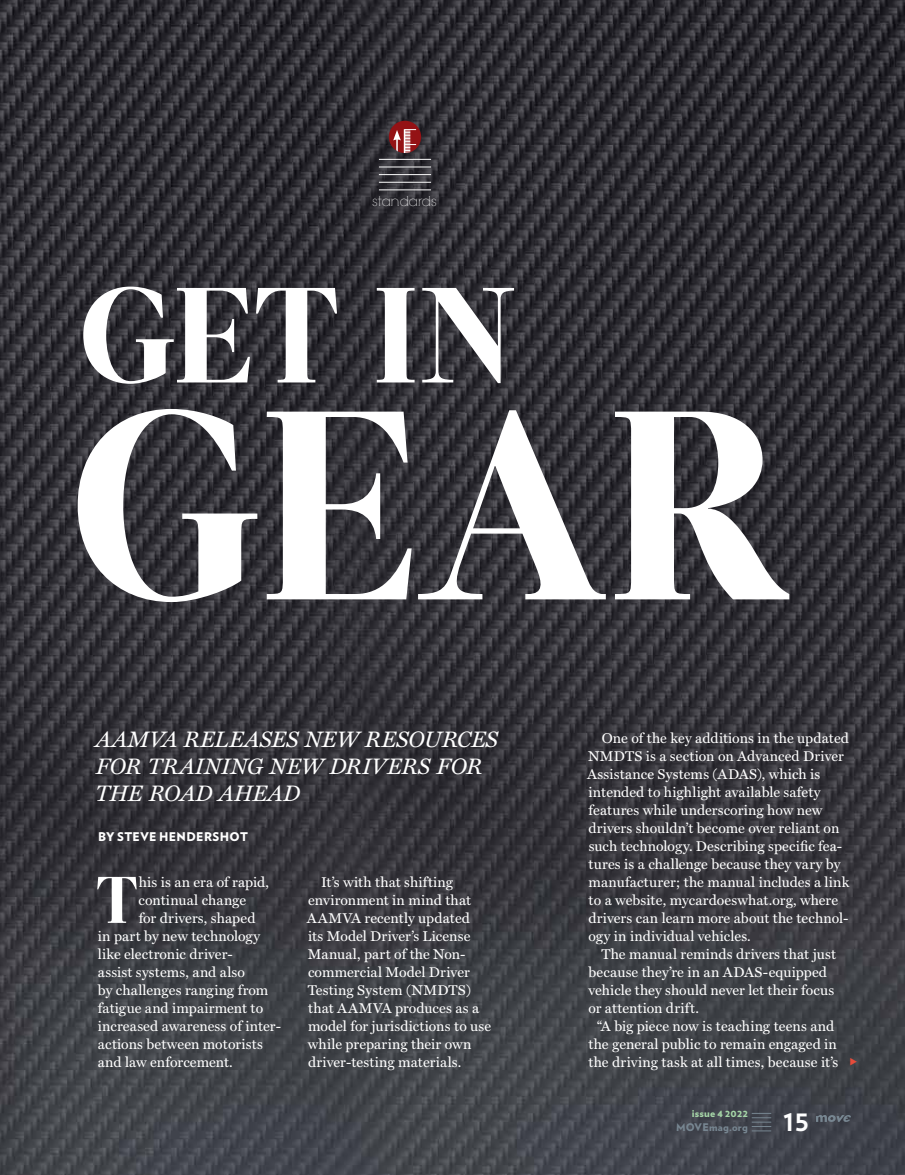
<style>
.page{position:relative;width:905px;height:1175px;background:#fff}
.page>*{position:absolute;margin:0;border:0;box-sizing:border-box;transform-origin:0 0}
.t1{font:268.2px "Leitura Display";color:#fff}
.t2{font:135px "Leitura Display";color:#fff}
.t3{font:65.7px "Leitura Display";color:#fff}
.t4{font:700 30px "Verlag";color:#fff}
.t5{font:italic 22.5px/27px "Miller Text";letter-spacing:.01em;color:#fff}
.t6{font:14.25px/18px "Miller Text";letter-spacing:.01em;color:#fff}
.t7{font:13.5px "RNS Camelia";letter-spacing:.005em;color:#fff}
.t8{font:900 12px "Verlag";letter-spacing:.03em;color:#fff}
.t9{font:900 10.5px "Verlag";letter-spacing:.025em;color:#778691}
.t10{font:900 10.5px "Verlag";letter-spacing:.025em;color:#a5d5a7}
</style>
<div class="page">
<img style="left:0;top:0;width:904px;height:1174px">
<hr style="left:379px;top:159px;width:52px;height:1px;background:#fff">
<hr style="left:379px;top:167px;width:52px;height:1px;background:#fff">
<hr style="left:379px;top:174px;width:52px;height:1px;background:#fff">
<hr style="left:379px;top:182px;width:52px;height:1px;background:#fff">
<hr style="left:379px;top:190px;width:52px;height:1px;background:#fff">
<div style="left:389px;top:121px;width:32px;height:32px;background:#941215;border-radius:50%"></div>
<svg style="left:393px;top:129px;width:23px;height:24px"></svg>
<svg style="left:816px;top:1114px;width:35px;height:7px"></svg>
<svg style="left:751px;top:1113px;width:20px;height:18px"></svg>
<svg style="left:850px;top:1058px;width:6px;height:7px"></svg>
<p class="t7" style="left:372px;top:193px;width:66px">standards</p>
<h2 class="t2" style="left:79px;top:244px;width:439px">GET IN</h2>
<h1 class="t1" style="left:70px;top:324px;width:718px">GEAR</h1>
<h3 class="t5" style="left:95px;top:726px;width:404px">AAMVA RELEASES NEW RESOURCES<br>FOR TRAINING NEW DRIVERS FOR<br>THE ROAD AHEAD</h3>
<p class="t8" style="left:98px;top:826px;width:151px">BY STEVE HENDERSHOT</p>
<h3 class="t3" style="left:96px;top:855px;width:44px">T</h3>
<p class="t6" style="left:139px;top:873px;width:132px">his is an era of rapid,</p>
<p class="t6" style="left:138px;top:891px;width:109px">continual change</p>
<p class="t6" style="left:139px;top:909px;width:118px">for drivers, shaped</p>
<p class="t6" style="left:98px;top:927px;width:164px">in part by new technology</p>
<p class="t6" style="left:98px;top:945px;width:137px">like electronic driver-</p>
<p class="t6" style="left:98px;top:963px;width:149px">assist systems, and also</p>
<p class="t6" style="left:98px;top:981px;width:172px">by challenges ranging from</p>
<p class="t6" style="left:98px;top:999px;width:167px">fatigue and impairment to</p>
<p class="t6" style="left:98px;top:1017px;width:185px">increased awareness of inter-</p>
<p class="t6" style="left:98px;top:1035px;width:167px">actions between motorists</p>
<p class="t6" style="left:98px;top:1053px;width:136px">and law enforcement.</p>
<p class="t6" style="left:307px;top:873px;width:186px;text-indent:14px">It’s with that shifting environment in mind that<br>AAMVA recently updated<br>its Model Driver’s License<br>Manual, part of the Non&shy;commercial Model Driver<br>Testing System (NMDTS) that AAMVA produces as a model for jurisdictions to use while preparing their own driver-testing materials.</p>
<p class="t6" style="left:587px;top:729px;width:264px;text-indent:15px">One of the key additions in the updated NMDTS is a section on Advanced Driver Assistance Systems (ADAS), which is intended to highlight available safety features while underscoring how new drivers shouldn’t become over reliant on such technology. Describing specific fea&shy;tures is a challenge because they vary by manufacturer; the manual includes a link to a website, mycardoeswhat.org, where drivers can learn more about the technol&shy;ogy in individual vehicles.</p>
<p class="t6" style="left:588px;top:945px;width:249px;text-indent:13px">The manual reminds drivers that just because they’re in an ADAS-equipped vehicle they should never let their focus or attention drift.</p>
<p class="t6" style="left:588px;top:1017px;width:251px;text-align:center">“A big piece now is teaching teens and the general public to remain engaged in the driving task at all times, because it’s</p>
<p class="t10" style="left:692px;top:1104px;width:57px">issue 4 2022</p>
<h3 class="t4" style="left:783px;top:1096px;width:27px">15</h3>
<p class="t9" style="left:676px;top:1118px;width:73px">MOVEmag.org</p>
</div>
